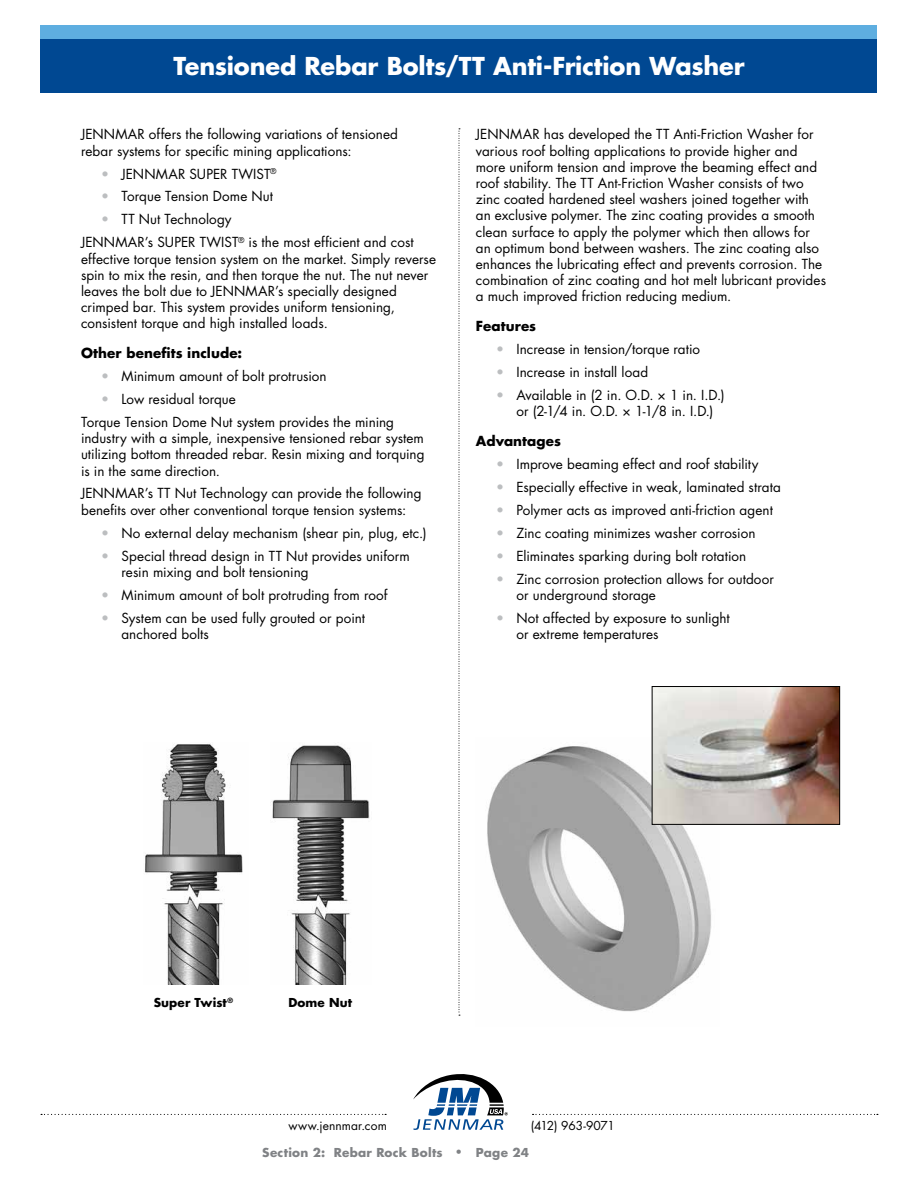
<style>
.page{position:relative;width:918px;height:1188px;background:#fff}
.page>*{position:absolute;margin:0;border:0;box-sizing:border-box;transform-origin:0 0}
.t1{font:700 24px "Futura Std";letter-spacing:-.005em;color:#fff}
.t2{font:13.5px/16.2px "Futura Std";letter-spacing:.005em;color:#000}
.t3{font:700 13.5px "Futura Std";letter-spacing:.005em;color:#000}
.t4{font:700 12px "Futura Std";letter-spacing:.02em;color:#808285}
.t5{font:700 12px "Futura Std";letter-spacing:.01em;color:#000}
.t6{font:12px "Futura Std";letter-spacing:.005em;color:#000}
.t7{font:12px "Futura Std";letter-spacing:-.03em;color:#000}
.s1{color:#bcbec0}
.s2{font-family:"Helvetica Neue LT Std";font-weight:400}
</style>
<div class="page">
<div style="left:40px;top:25px;width:838px;height:68px;background:#004892"></div>
<svg style="left:413px;top:1074px;width:95px;height:56px"></svg>
<svg style="left:41px;top:1114px;width:345px;height:1px"></svg>
<svg style="left:533px;top:1114px;width:345px;height:1px"></svg>
<div style="left:40px;top:25px;width:838px;height:14px;background:#5eaee0"></div>
<img style="left:144px;top:743px;width:99px;height:242px">
<img style="left:271px;top:745px;width:99px;height:240px">
<img style="left:487px;top:738px;width:224px;height:274px">
<img style="left:654px;top:688px;width:184px;height:135px">
<div style="left:652px;top:686px;width:188px;height:139px;border:1px solid #000"></div>
<svg style="left:459px;top:128px;width:1px;height:888px"></svg>
<h1 class="t1" style="left:173px;top:50px;width:573px">Tensioned Rebar Bolts/TT Anti-Friction Washer</h1>
<p class="t2" style="left:81px;top:126px;width:319px">JENNMAR offers the following variations of tensioned rebar systems for specific mining applications:</p>
<p class="t2" style="left:101px;top:166px;width:177px"><span class="s1">•</span> JENNMAR SUPER TWIST<sup>®</sup></p>
<p class="t2" style="left:101px;top:189px;width:173px"><span class="s1">•</span> Torque Tension Dome Nut</p>
<p class="t2" style="left:81px;top:208px;width:334px;line-height:23px;text-indent:20px"><span class="s1">•</span> TT Nut Technology<br>JENNMAR’s SUPER TWIST<sup>®</sup> is the most efficient and cost</p>
<p class="t2" style="left:81px;top:251px;width:357px">effective torque tension system on the market. Simply reverse spin to mix the resin, and then torque the nut. The nut never leaves the bolt due to JENNMAR’s specially designed crimped bar. This system provides uniform tensioning, consistent torque and high installed loads.</p>
<p class="t3" style="left:81px;top:344px;width:163px">Other benefits include:</p>
<p class="t2" style="left:101px;top:368px;width:227px"><span class="s1">•</span> Minimum amount of bolt protrusion</p>
<p class="t2" style="left:81px;top:388px;width:315px;line-height:23px;text-indent:20px"><span class="s1">•</span> Low residual torque<br>Torque Tension Dome Nut system provides the mining</p>
<p class="t2" style="left:81px;top:430px;width:345px;text-align:justify">industry with a simple, inexpensive tensioned rebar system utilizing bottom threaded rebar. Resin mixing and torquing is in the same direction.</p>
<p class="t2" style="left:81px;top:486px;width:342px">JENNMAR’s TT Nut Technology can provide the following benefits over other conventional torque tension systems:</p>
<p class="t2" style="left:101px;top:525px;width:327px"><span class="s1">•</span> No external delay mechanism (shear pin, plug, etc.)</p>
<p class="t2" style="left:122px;top:548px;width:290px;text-indent:-20px"><span class="s1">•</span> Special thread design in TT Nut provides uniform resin mixing and bolt tensioning</p>
<p class="t2" style="left:101px;top:587px;width:288px"><span class="s1">•</span> Minimum amount of bolt protruding from roof</p>
<p class="t2" style="left:122px;top:610px;width:245px;text-indent:-20px"><span class="s1">•</span> System can be used fully grouted or point anchored bolts</p>
<p class="t2" style="left:476px;top:127px;width:352px">JENNMAR has developed the TT Anti-Friction Washer for various roof bolting applications to provide higher and more uniform tension and improve the beaming effect and roof stability. The TT Ant-Friction Washer consists of two zinc coated hardened steel washers joined together with an exclusive polymer. The zinc coating provides a smooth clean surface to apply the polymer which then allows for an optimum bond between washers. The zinc coating also enhances the lubricating effect and prevents corrosion. The combination of zinc coating and hot melt lubricant provides a much improved friction reducing medium.</p>
<p class="t3" style="left:476px;top:317px;width:62px">Features</p>
<p class="t2" style="left:496px;top:341px;width:206px"><span class="s1">•</span> Increase in tension/torque ratio</p>
<p class="t2" style="left:496px;top:364px;width:154px"><span class="s1">•</span> Increase in install load</p>
<p class="t2" style="left:516px;top:387px;width:210px;text-indent:-20px"><span class="s1">•</span> Available in (2 in. O.D. × 1 in. I.D.) or (2-1/4 in. O.D. × 1-1/8 in. I.D.)</p>
<p class="t3" style="left:476px;top:432px;width:87px">Advantages</p>
<p class="t2" style="left:496px;top:456px;width:264px"><span class="s1">•</span> Improve beaming effect and roof stability</p>
<p class="t2" style="left:496px;top:479px;width:286px"><span class="s1">•</span> Especially effective in weak, laminated strata</p>
<p class="t2" style="left:496px;top:502px;width:278px"><span class="s1">•</span> Polymer acts as improved anti-friction agent</p>
<p class="t2" style="left:496px;top:525px;width:261px"><span class="s1">•</span> Zinc coating minimizes washer corrosion</p>
<p class="t2" style="left:496px;top:548px;width:252px"><span class="s1">•</span> Eliminates sparking during bolt rotation</p>
<p class="t2" style="left:516px;top:571px;width:259px;text-indent:-20px"><span class="s1">•</span> Zinc corrosion protection allows for outdoor or underground storage</p>
<p class="t2" style="left:516px;top:610px;width:215px;text-indent:-20px"><span class="s1">•</span> Not affected by exposure to sunlight or extreme temperatures</p>
<p class="t5" style="left:154px;top:995px;width:81px">Super Twist<sup>®</sup></p>
<p class="t5" style="left:288px;top:995px;width:65px">Dome Nut</p>
<p class="t6" style="left:288px;top:1118px;width:100px">www.jennmar.com</p>
<p class="t7" style="left:531px;top:1118px;width:85px">(412) 963-9071</p>
<p class="t4" style="left:262px;top:1144px;width:268px">Section 2: Rebar Rock Bolts <span class="s2">•</span> Page 24</p>
</div>
